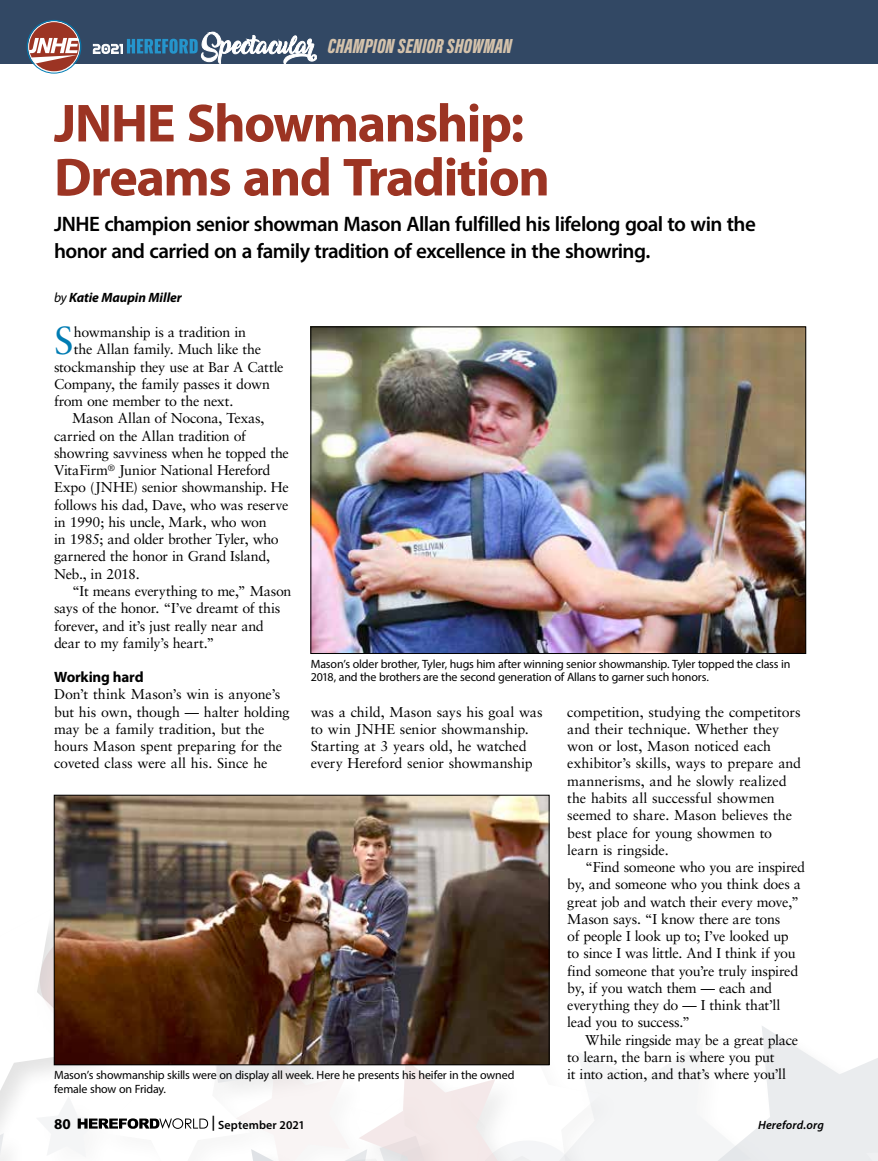
<style>
.page{position:relative;width:878px;height:1161px;background:#fff}
.page>*{position:absolute;margin:0;border:0;box-sizing:border-box;transform-origin:0 0}
.t1{font:700 54px/54px "Myriad Pro";letter-spacing:-.03em;color:#9c3423}
.t2{font:39px "Sabon LT Pro";color:#007cb3}
.t3{font:600 21px/27px "Myriad Pro";letter-spacing:-.025em;color:#000}
.t4{font:italic 900 21px "Acumin Pro Extra Cond";letter-spacing:.005em;color:#d4c2ab}
.t5{font:700 15px "Myriad Pro";letter-spacing:-.015em;color:#000}
.t6{font:14.25px/17.2px "Sabon LT Pro";letter-spacing:-.015em;color:#000}
.t7{font:italic 700 13.5px "Myriad Pro";letter-spacing:-.005em;color:#000}
.t8{font:12px/13.5px "Myriad Pro";letter-spacing:-.015em;color:#000}
.t9{font:600 12px "Myriad Pro";letter-spacing:.01em;color:#000}
.t10{font:italic 600 12px "Myriad Pro";letter-spacing:.015em;color:#000}
.s1{font-weight:400}
.s2{font-size:15px}
</style>
<div class="page">
<div style="left:0;top:0;width:878px;height:64px;background:#324864"></div>
<div style="left:29px;top:22px;width:50px;height:50px;background:#9c3423;border-radius:50%"></div>
<svg style="left:29px;top:38px;width:50px;height:26px"></svg>
<div style="left:27px;top:20px;width:54px;height:53px;border:1px solid #007cb3;border-radius:50%"></div>
<svg style="left:93px;top:32px;width:224px;height:32px"></svg>
<img style="left:312px;top:329px;width:492px;height:323px">
<div style="left:310px;top:327px;width:496px;height:327px;border:1px solid #000"></div>
<img style="left:56px;top:797px;width:491px;height:112px">
<svg style="left:0;top:909px;width:878px;height:252px"></svg>
<h3 class="t4" style="left:328px;top:33px;width:186px">CHAMPION SENIOR SHOWMAN</h3>
<h1 class="t1" style="left:54px;top:94px;width:497px">JNHE Showmanship:<br>Dreams and Tradition</h1>
<h3 class="t3" style="left:54px;top:210px;width:703px">JNHE champion senior showman Mason Allan fulfilled his lifelong goal to win the honor and carried on a family tradition of excellence in the showring.</h3>
<p class="t7" style="left:54px;top:289px;width:129px"><span class="s1">by</span> Katie Maupin Miller</p>
<h2 class="t2" style="left:54px;top:316px;width:21px">S</h2>
<p class="t6" style="left:74px;top:323px;width:174px">howmanship is a tradition in</p>
<p class="t6" style="left:74px;top:341px;width:188px">the Allan family. Much like the</p>
<p class="t6" style="left:54px;top:358px;width:231px">stockmanship they use at Bar A Cattle</p>
<p class="t6" style="left:54px;top:375px;width:217px">Company, the family passes it down</p>
<p class="t6" style="left:54px;top:392px;width:181px">from one member to the next.</p>
<p class="t6" style="left:72px;top:410px;width:194px">Mason Allan of Nocona, Texas,</p>
<p class="t6" style="left:54px;top:427px;width:193px">carried on the Allan tradition of</p>
<p class="t6" style="left:54px;top:444px;width:236px">showring savviness when he topped the</p>
<p class="t6" style="left:54px;top:461px;width:218px">VitaFirm<sup>®</sup> Junior National Hereford</p>
<p class="t6" style="left:54px;top:479px;width:236px">Expo (JNHE) senior showmanship. He</p>
<p class="t6" style="left:54px;top:496px;width:236px">follows his dad, Dave, who was reserve</p>
<p class="t6" style="left:54px;top:513px;width:214px">in 1990; his uncle, Mark, who won</p>
<p class="t6" style="left:54px;top:530px;width:226px">in 1985; and older brother Tyler, who</p>
<p class="t6" style="left:54px;top:548px;width:218px">garnered the honor in Grand Island,</p>
<p class="t6" style="left:54px;top:565px;width:87px">Neb., in 2018.</p>
<p class="t6" style="left:72px;top:582px;width:221px">“It means everything to me,” Mason</p>
<p class="t6" style="left:54px;top:599px;width:228px">says of the honor. “I’ve dreamt of this</p>
<p class="t6" style="left:54px;top:617px;width:211px">forever, and it’s just really near and</p>
<p class="t6" style="left:54px;top:634px;width:162px">dear to my family’s heart.”</p>
<p class="t5" style="left:54px;top:667px;width:91px">Working hard</p>
<p class="t6" style="left:54px;top:685px;width:237px">Don’t think Mason’s win is anyone’s but his own, though — halter holding may be a family tradition, but the hours Mason spent preparing for the coveted class were all his. Since he</p>
<p class="t8" style="left:311px;top:657px;width:481px">Mason’s older brother, Tyler, hugs him after winning senior showmanship. Tyler topped the class in<br>2018, and the brothers are the second generation of Allans to garner such honors.</p>
<p class="t6" style="left:310px;top:703px;width:233px">was a child, Mason says his goal was to win JNHE senior showmanship.<br>Starting at 3 years old, he watched every Hereford senior showmanship</p>
<p class="t6" style="left:567px;top:703px;width:235px">competition, studying the competitors and their technique. Whether they won or lost, Mason noticed each exhibitor’s skills, ways to prepare and mannerisms, and he slowly realized the habits all successful showmen seemed to share. Mason believes the best place for young showmen to learn is ringside.</p>
<p class="t6" style="left:567px;top:858px;width:239px;text-indent:18px">“Find someone who you are inspired by, and someone who you think does a great job and watch their every move,” Mason says. “I know there are tons<br>of people I look up to; I’ve looked up<br>to since I was little. And I think if you find someone that you’re truly inspired by, if you watch them — each and everything they do — I think that’ll lead you to success.”</p>
<p class="t6" style="left:567px;top:1031px;width:232px;text-indent:18px">While ringside may be a great place to learn, the barn is where you put<br>it into action, and that’s where you’ll</p>
<p class="t8" style="left:54px;top:1068px;width:462px">Mason’s showmanship skills were on display all week. Here he presents his heifer in the owned female show on Friday.</p>
<p class="t5" style="left:54px;top:1114px;width:18px">80</p>
<p class="t9" style="left:211px;top:1117px;width:95px"><span class="s2">|</span> September 2021</p>
<p class="t10" style="left:758px;top:1117px;width:67px">Hereford.org</p>
</div>
